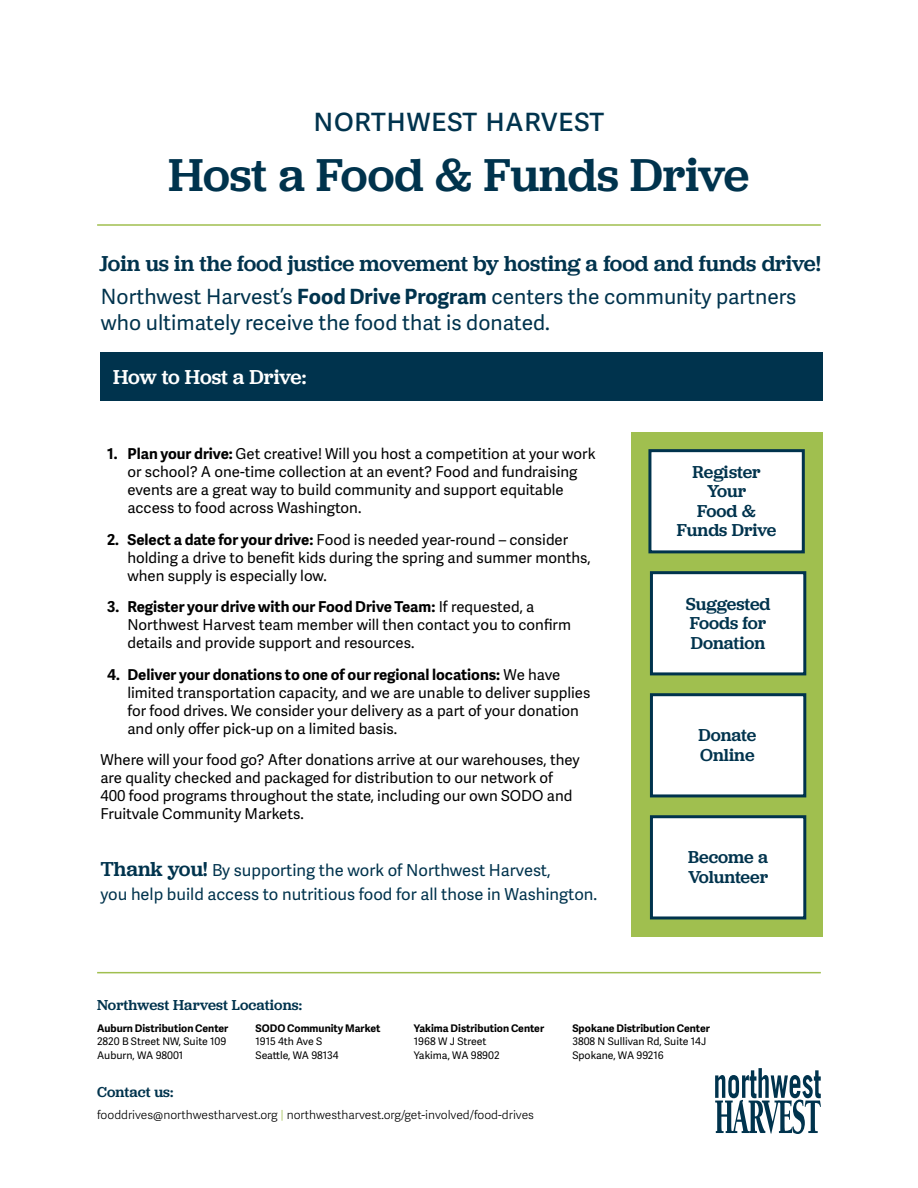
<style>
.page{position:relative;width:918px;height:1188px;background:#fff}
.page>*{position:absolute;margin:0;border:0;box-sizing:border-box;transform-origin:0 0}
.t1{font:500 48px "Jubilat";color:#00334d}
.t2{font:33px "Adelle Sans";letter-spacing:.01em;color:#00334d}
.t3{font:500 22.5px "Jubilat";letter-spacing:-.005em;color:#00334d}
.t4{font:21px/25.5px "Adelle Sans";color:#00334d}
.t5{font:500 21px "Jubilat";letter-spacing:-.01em;color:#fff}
.t6{font:500 18px/19.5px "Jubilat";color:#00334d}
.t7{font:16.5px/24px "Adelle Sans";color:#00334d}
.t8{font:15px/18px "Adelle Sans";color:#000}
.t9{font:500 15px "Jubilat";letter-spacing:.01em;color:#00334d}
.t10{font:300 12px "Adelle Sans";color:#000}
.t11{font:10.5px/13.5px "Adelle Sans";color:#000}
.t12{font:700 10.5px "Adelle Sans";color:#000}
.s1{font-weight:700}
.s2{font-family:"Jubilat";font-weight:500;font-size:21px}
.s3{color:#9fbf4e}
</style>
<div class="page">
<svg style="left:715px;top:1068px;width:106px;height:66px"></svg>
<hr style="left:97px;top:972px;width:724px;height:1px;background:#a0bf4f">
<hr style="left:97px;top:224px;width:724px;height:2px;background:#a0bf4f">
<div style="left:632px;top:432px;width:191px;height:504px;background:#a0bf4f"></div>
<div style="left:100px;top:352px;width:723px;height:49px;background:#00334d"></div>
<div style="left:648px;top:449px;width:157px;height:104px;background:#fff;border:3px solid #00334d"></div>
<div style="left:650px;top:571px;width:156px;height:104px;background:#fff;border:3px solid #00334d"></div>
<div style="left:650px;top:815px;width:156px;height:104px;background:#fff;border:3px solid #00334d"></div>
<div style="left:650px;top:693px;width:156px;height:104px;background:#fff;border:3px solid #00334d"></div>
<h2 class="t2" style="left:313px;top:100px;width:293px">northwest harvest</h2>
<h1 class="t1" style="left:169px;top:143px;width:582px">Host a Food &amp; Funds Drive</h1>
<h3 class="t3" style="left:99px;top:249px;width:723px">Join us in the food justice movement by hosting a food and funds drive!</h3>
<h3 class="t4" style="left:101px;top:285px;width:697px">Northwest Harvest’s <span class="s1">Food Drive Program</span> centers the community partners who ultimately receive the food that is donated.</h3>
<h3 class="t5" style="left:113px;top:364px;width:195px">How to Host a Drive:</h3>
<p class="t8" style="left:127px;top:445px;width:470px;text-indent:-20px"><span class="s1">1. Plan your drive:</span> Get creative! Will you host a competition at your work or school? A one-time collection at an event? Food and fundraising events are a great way to build community and support equitable access to food across Washington.</p>
<p class="t8" style="left:127px;top:531px;width:465px;text-indent:-20px"><span class="s1">2. Select a date for your drive:</span> Food is needed year-round – consider holding a drive to benefit kids during the spring and summer months, when supply is especially low.</p>
<p class="t8" style="left:127px;top:598px;width:445px;text-indent:-20px"><span class="s1">3. Register your drive with our Food Drive Team:</span> If requested, a<br>Northwest Harvest team member will then contact you to confirm details and provide support and resources.</p>
<p class="t8" style="left:127px;top:666px;width:464px;text-indent:-20px"><span class="s1">4. Deliver your donations to one of our regional locations:</span> We have limited transportation capacity, and we are unable to deliver supplies for food drives. We consider your delivery as a part of your donation and only offer pick-up on a limited basis.</p>
<p class="t8" style="left:100px;top:751px;width:481px">Where will your food go? After donations arrive at our warehouses, they are quality checked and packaged for distribution to our network of 400 food programs throughout the state, including our own SODO and Fruitvale Community Markets.</p>
<p class="t7" style="left:100px;top:859px;width:498px"><span class="s2">Thank you!</span> By supporting the work of Northwest Harvest,<br>you help build access to nutritious food for all those in Washington.</p>
<p class="t9" style="left:97px;top:995px;width:206px">Northwest Harvest Locations:</p>
<p class="t6" style="left:677px;top:462px;width:101px;text-align:center">Register<br>Your<br>Food &amp;<br>Funds Drive</p>
<p class="t6" style="left:686px;top:593px;width:86px">Suggested<br>Foods for<br>Donation</p>
<p class="t6" style="left:698px;top:725px;width:59px">Donate<br>Online</p>
<p class="t6" style="left:688px;top:847px;width:82px">Become a<br>Volunteer</p>
<p class="t12" style="left:97px;top:1020px;width:133px">Auburn Distribution Center</p>
<p class="t11" style="left:97px;top:1035px;width:131px">2820 B Street NW, Suite 109<br>Auburn, WA 98001</p>
<p class="t9" style="left:97px;top:1082px;width:78px">Contact us:</p>
<p class="t12" style="left:256px;top:1020px;width:126px">SODO Community Market</p>
<p class="t11" style="left:256px;top:1035px;width:85px">1915 4th Ave S<br>Seattle, WA 98134</p>
<p class="t12" style="left:414px;top:1020px;width:132px">Yakima Distribution Center</p>
<p class="t11" style="left:414px;top:1035px;width:87px">1968 W J Street<br>Yakima, WA 98902</p>
<p class="t10" style="left:97px;top:1108px;width:438px">fooddrives@northwestharvest.org <span class="s3">|</span> northwestharvest.org/get-involved/food-drives</p>
<p class="t12" style="left:572px;top:1020px;width:139px">Spokane Distribution Center</p>
<p class="t11" style="left:572px;top:1035px;width:135px">3808 N Sullivan Rd, Suite 14J<br>Spokane, WA 99216</p>
</div>
